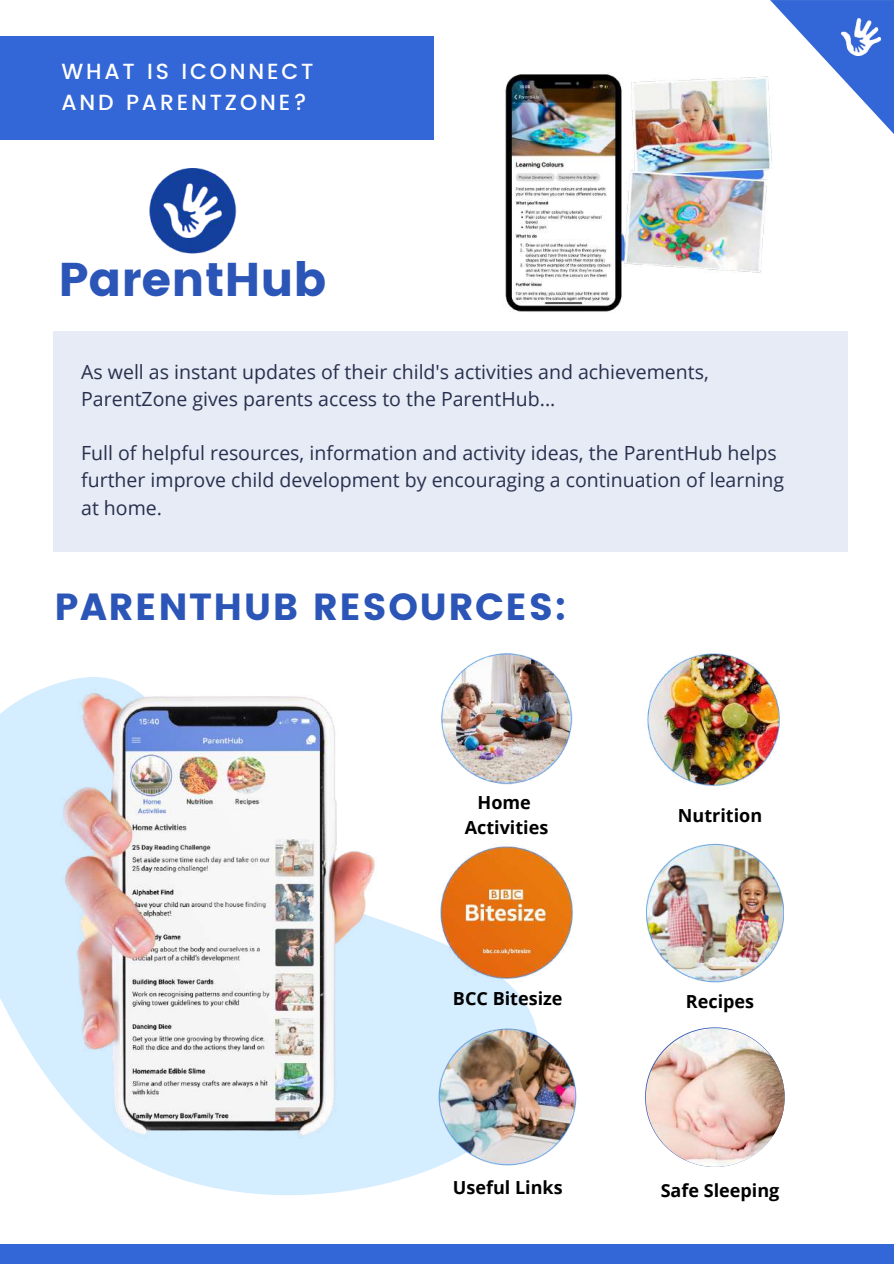
<style>
.page{position:relative;width:894px;height:1264px;background:#fff}
.page>*{position:absolute;margin:0;border:0;box-sizing:border-box;transform-origin:0 0}
.t1{font:47.25px "Poppins";color:#2b56b7}
.t2{font:37.65px "Poppins";letter-spacing:.04em;color:#2b56b7}
.t3{font:500 21.9px/30.6px "Poppins";letter-spacing:.13em;color:#fff}
.t4{font:19.5px/27.2px "Open Sans";color:#28304d}
.t5{font:700 18px/24.8px "Open Sans";color:#000;text-align:center}
</style>
<div class="page">
<div style="left:0;top:37px;width:433px;height:102px;background:#3366d6"></div>
<svg style="left:0;top:685px;width:534px;height:510px;fill:#d4edff"></svg>
<div style="left:0;top:1244px;width:893px;height:19px;background:#3366d6"></div>
<svg style="left:770px;top:0;width:123px;height:133px"></svg>
<img style="left:841px;top:19px;width:38px;height:37px">
<div style="left:53px;top:331px;width:794px;height:221px;background:#e6ebf6"></div>
<img style="left:505px;top:37px;width:299px;height:275px">
<img style="left:149px;top:168px;width:88px;height:86px">
<img style="left:53px;top:677px;width:337px;height:501px">
<img style="left:433px;top:653px;width:140px;height:139px">
<img style="left:647px;top:653px;width:133px;height:133px">
<img style="left:431px;top:838px;width:142px;height:149px">
<img style="left:646px;top:843px;width:137px;height:140px">
<img style="left:430px;top:1019px;width:147px;height:155px">
<svg style="left:645px;top:1027px;width:139px;height:139px"></svg>
<img style="left:645px;top:1028px;width:139px;height:138px;border-radius:50%">
<p class="t3" style="left:61px;top:56px;width:253px">WHAT IS ICONNECT<br>AND PARENTZONE?</p>
<h1 class="t1" style="left:58px;top:251px;width:270px">ParentHub</h1>
<p class="t4" style="left:81px;top:357px;width:629px">As well as instant updates of their child's activities and achievements,<br>ParentZone gives parents access to the ParentHub...</p>
<p class="t4" style="left:81px;top:439px;width:704px">Full of helpful resources, information and activity ideas, the ParentHub helps further improve child development by encouraging a continuation of learning at home.</p>
<h2 class="t2" style="left:55px;top:585px;width:513px">PARENTHUB RESOURCES:</h2>
<p class="t5" style="left:464px;top:790px;width:85px">Home<br>Activities</p>
<p class="t5" style="left:677px;top:802px;width:86px">Nutrition</p>
<p class="t5" style="left:453px;top:985px;width:111px">BCC Bitesize</p>
<p class="t5" style="left:685px;top:989px;width:70px">Recipes</p>
<p class="t5" style="left:452px;top:1174px;width:111px">Useful Links</p>
<p class="t5" style="left:660px;top:1177px;width:120px">Safe Sleeping</p>
</div>
